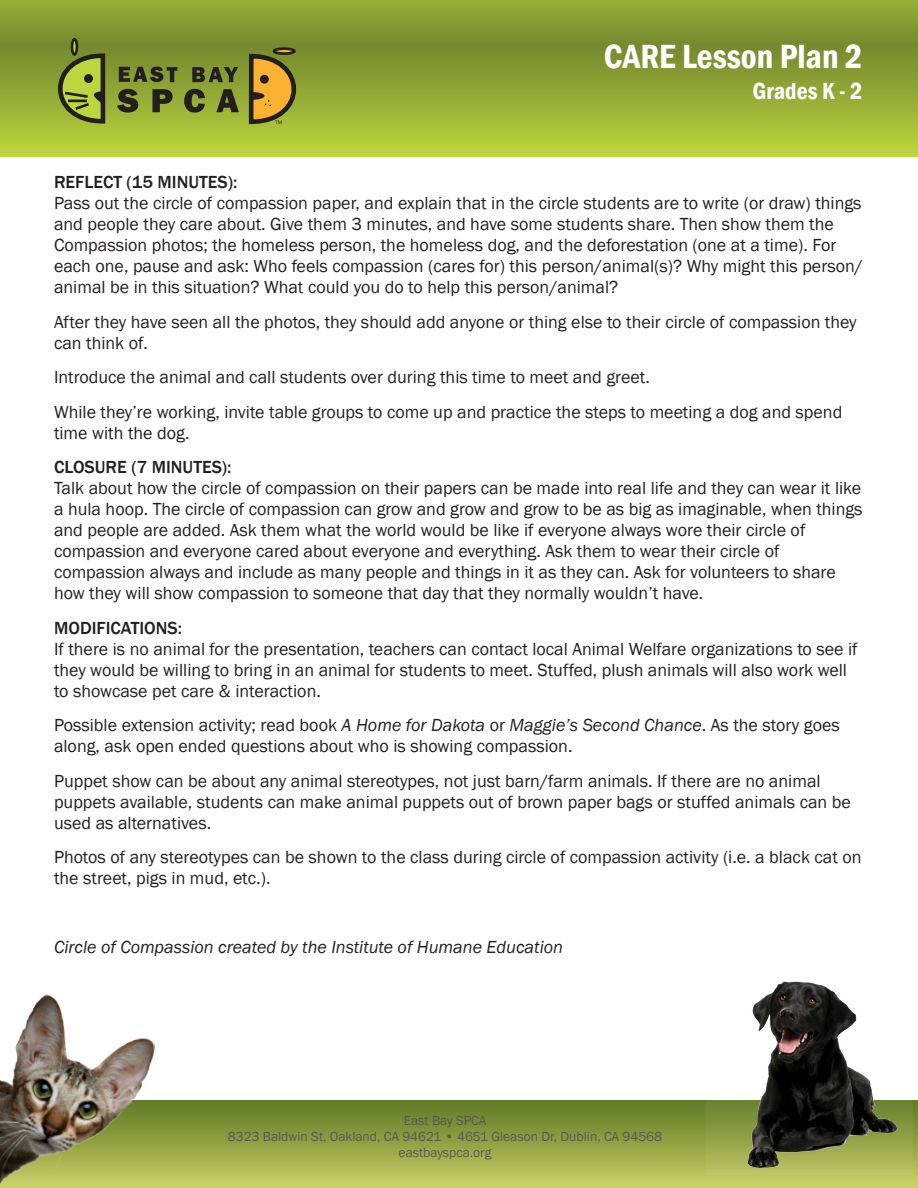
<style>
.page{position:relative;width:918px;height:1188px;background:#fff}
.page>*{position:absolute;margin:0;border:0;box-sizing:border-box;transform-origin:0 0}
.t1{font:600 condensed 34.5px "Franklin Gothic";color:#fff}
.t2{font:600 condensed 24px "Franklin Gothic";color:#fff}
.SPCA_body_subhead_2{font:18px/21px "Franklin Gothic";color:#231f20}
.SPCA_body_subhead_2-2{font:italic 18px "Franklin Gothic";color:#231f20}
.t3{font:13.5px/16.2px "Franklin Gothic";color:#57585a;text-align:center}
.s1{font-weight:500}
.s2{font-style:italic}
</style>
<div class="page">
<svg style="left:0;top:0;width:918px;height:157px;background:#93aa35"></svg>
<div style="left:0;top:1100px;width:918px;height:88px;background:linear-gradient(to bottom,#5e7823,#cacf67)"></div>
<svg style="left:46px;top:51px;width:62px;height:74px;background:#849532"></svg>
<div style="left:71px;top:38px;width:7px;height:18px;border:3px solid #231f20;border-radius:50%"></div>
<div style="left:273px;top:47px;width:23px;height:8px;border:3px solid #231f20;border-radius:50%"></div>
<svg style="left:119px;top:67px;width:58px;height:15px"></svg>
<svg style="left:192px;top:67px;width:46px;height:15px"></svg>
<svg style="left:117px;top:89px;width:21px;height:24px"></svg>
<svg style="left:152px;top:89px;width:21px;height:23px"></svg>
<svg style="left:184px;top:89px;width:21px;height:24px"></svg>
<svg style="left:216px;top:89px;width:23px;height:23px"></svg>
<svg style="left:247px;top:52px;width:61px;height:73px;background:#9e8a2e"></svg>
<img style="left:707px;top:981px;width:206px;height:193px">
<img style="left:0;top:994px;width:171px;height:192px">
<h1 class="t1" style="left:604px;top:34px;width:260px">CARE Lesson Plan 2</h1>
<h2 class="t2" style="left:752px;top:75px;width:112px">Grades K - 2</h2>
<p class="SPCA_body_subhead_2" style="left:54px;top:172px;width:811px"><span class="s1">REFLECT (15 MINUTES):<br></span>Pass out the circle of compassion paper, and explain that in the circle students are to write (or draw) things and people they care about. Give them 3 minutes, and have some students share. Then show them the Compassion photos; the homeless person, the homeless dog, and the deforestation (one at a time). For each one, pause and ask: Who feels compassion (cares for) this person/animal(s)? Why might this person/ animal be in this situation? What could you do to help this person/animal?</p>
<p class="SPCA_body_subhead_2" style="left:54px;top:312px;width:804px">After they have seen all the photos, they should add anyone or thing else to their circle of compassion they can think of.</p>
<p class="SPCA_body_subhead_2" style="left:54px;top:367px;width:597px">Introduce the animal and call students over during this time to meet and greet.</p>
<p class="SPCA_body_subhead_2" style="left:54px;top:402px;width:790px">While they’re working, invite table groups to come up and practice the steps to meeting a dog and spend time with the dog.</p>
<p class="SPCA_body_subhead_2" style="left:54px;top:457px;width:810px"><span class="s1">CLOSURE (7 MINUTES):<br></span>Talk about how the circle of compassion on their papers can be made into real life and they can wear it like a hula hoop. The circle of compassion can grow and grow and grow to be as big as imaginable, when things and people are added. Ask them what the world would be like if everyone always wore their circle of compassion and everyone cared about everyone and everything. Ask them to wear their circle of compassion always and include as many people and things in it as they can. Ask for volunteers to share how they will show compassion to someone that day that they normally wouldn’t have.</p>
<p class="SPCA_body_subhead_2" style="left:54px;top:618px;width:805px"><span class="s1">MODIFICATIONS:<br></span>If there is no animal for the presentation, teachers can contact local Animal Welfare organizations to see if they would be willing to bring in an animal for students to meet. Stuffed, plush animals will also work well to showcase pet care &amp; interaction.</p>
<p class="SPCA_body_subhead_2" style="left:54px;top:715px;width:787px">Possible extension activity; read book <span class="s2">A Home for Dakota</span> or <span class="s2">Maggie’s Second Chance</span>. As the story goes along, ask open ended questions about who is showing compassion.</p>
<p class="SPCA_body_subhead_2" style="left:54px;top:771px;width:798px">Puppet show can be about any animal stereotypes, not just barn/farm animals. If there are no animal puppets available, students can make animal puppets out of brown paper bags or stuffed animals can be used as alternatives.</p>
<p class="SPCA_body_subhead_2" style="left:54px;top:847px;width:809px">Photos of any stereotypes can be shown to the class during circle of compassion activity (i.e. a black cat on the street, pigs in mud, etc.).</p>
<p class="SPCA_body_subhead_2-2" style="left:54px;top:936px;width:511px">Circle of Compassion created by the Institute of Humane Education</p>
<p class="t3" style="left:228px;top:1112px;width:436px">East Bay SPCA<br>8323 Baldwin St, Oakland, CA 94621 • 4651 Gleason Dr, Dublin, CA 94568 eastbayspca.org</p>
</div>
